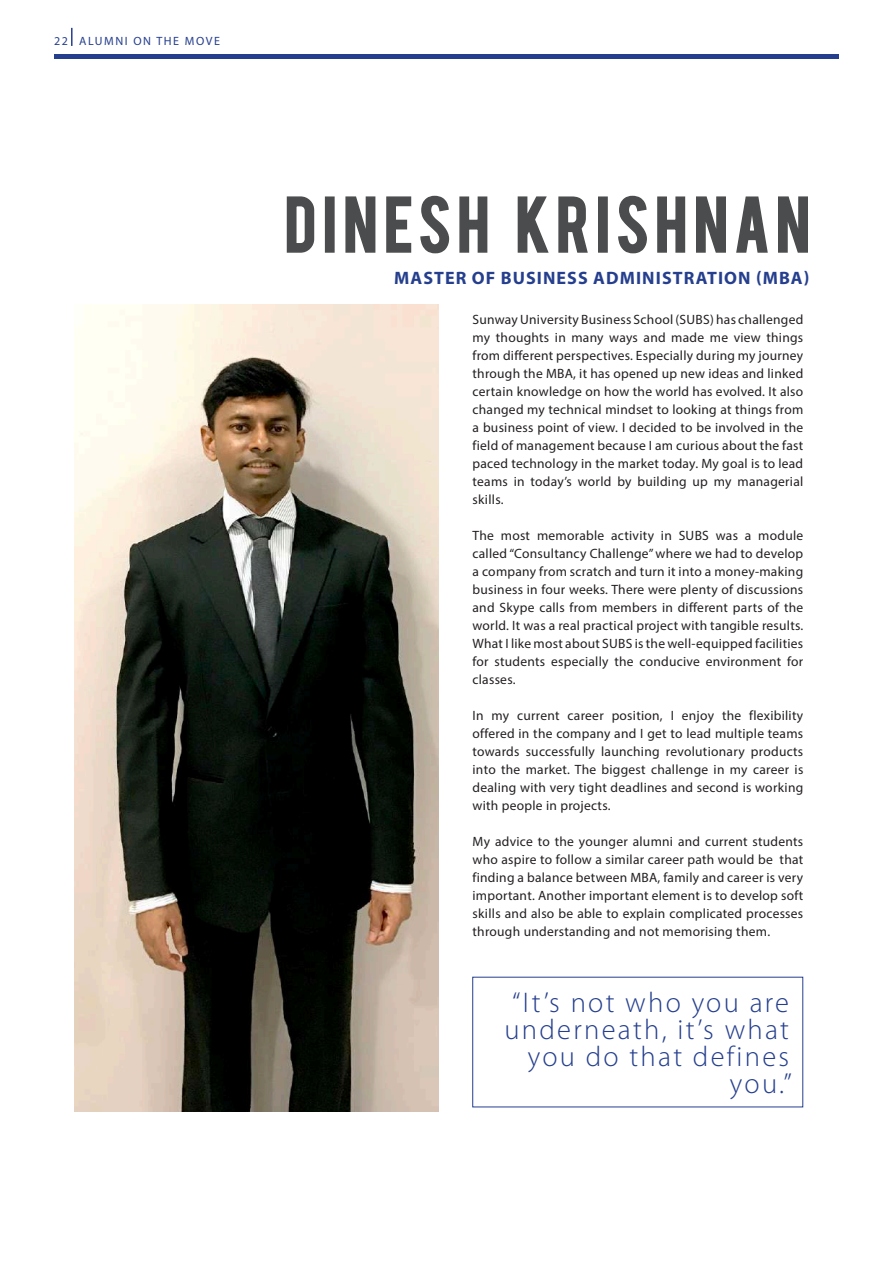
<style>
.page{position:relative;width:893px;height:1263px;background:#fff}
.page>*{position:absolute;margin:0;border:0;box-sizing:border-box;transform-origin:0 0}
.t1{font:61.5px "Bebas";letter-spacing:.1em;color:#4b4c4d}
.t2{font:300 28.5px/27px "Myriad Pro";letter-spacing:.08em;color:#253f8e;text-align:right}
.t3{font:700 18px "Myriad Pro";letter-spacing:.06em;color:#253f8e}
.t4{font:13.5px/18px "Myriad Pro";letter-spacing:.02em;color:#231f20;text-align:justify}
.t5{font:12px "Myriad Pro";letter-spacing:.13em;color:#253f8e}
</style>
<div class="page">
<hr style="left:54px;top:54px;width:785px;height:4px;background:#253f8e">
<svg style="left:71px;top:28px;width:2px;height:18px"></svg>
<img style="left:74px;top:305px;width:365px;height:806px">
<svg style="left:286px;top:196px;width:29px;height:57px"></svg>
<div style="left:325px;top:196px;width:10px;height:57px;border:2px solid #4b4c4d"></div>
<svg style="left:345px;top:196px;width:31px;height:57px"></svg>
<svg style="left:386px;top:196px;width:26px;height:57px"></svg>
<svg style="left:420px;top:195px;width:30px;height:59px"></svg>
<svg style="left:459px;top:196px;width:29px;height:57px"></svg>
<svg style="left:517px;top:196px;width:32px;height:57px"></svg>
<svg style="left:558px;top:196px;width:30px;height:57px"></svg>
<div style="left:598px;top:196px;width:10px;height:57px;border:2px solid #4b4c4d"></div>
<svg style="left:618px;top:195px;width:29px;height:59px"></svg>
<svg style="left:657px;top:196px;width:29px;height:57px"></svg>
<svg style="left:696px;top:196px;width:30px;height:57px"></svg>
<svg style="left:736px;top:196px;width:32px;height:57px"></svg>
<svg style="left:778px;top:196px;width:30px;height:57px"></svg>
<p class="t5" style="left:54px;top:34px;width:168px">22 ALUMNI ON THE MOVE</p>
<h1 class="t1" style="left:285px;top:180px;width:527px">DINESH KRISHNAN</h1>
<h3 class="t3" style="left:394px;top:266px;width:417px">MASTER OF BUSINESS ADMINISTRATION (MBA)</h3>
<p class="t4" style="left:472px;top:310px;width:332px">Sunway University Business School (SUBS) has challenged my thoughts in many ways and made me view things from different perspectives. Especially during my journey through the MBA, it has opened up new ideas and linked certain knowledge on how the world has evolved. It also changed my technical mindset to looking at things from a business point of view. I decided to be involved in the field of management because I am curious about the fast paced technology in the market today. My goal is to lead teams in today’s world by building up my managerial skills.</p>
<p class="t4" style="left:472px;top:526px;width:332px">The most memorable activity in SUBS was a module called “Consultancy Challenge” where we had to develop a company from scratch and turn it into a money-making business in four weeks. There were plenty of discussions and Skype calls from members in different parts of the world. It was a real practical project with tangible results.<br>What I like most about SUBS is the well-equipped facilities for students especially the conducive environment for classes.</p>
<p class="t4" style="left:472px;top:706px;width:332px">In my current career position, I enjoy the flexibility offered in the company and I get to lead multiple teams towards successfully launching revolutionary products into the market. The biggest challenge in my career is dealing with very tight deadlines and second is working with people in projects.</p>
<p class="t4" style="left:472px;top:832px;width:332px">My advice to the younger alumni and current students who aspire to follow a similar career path would be that finding a balance between MBA, family and career is very important. Another important element is to develop soft skills and also be able to explain complicated processes through understanding and not memorising them.</p>
<h2 class="t2" style="left:504px;top:990px;width:289px">“It’s not who you are underneath, it’s what you do that defines you.”</h2>
</div>
